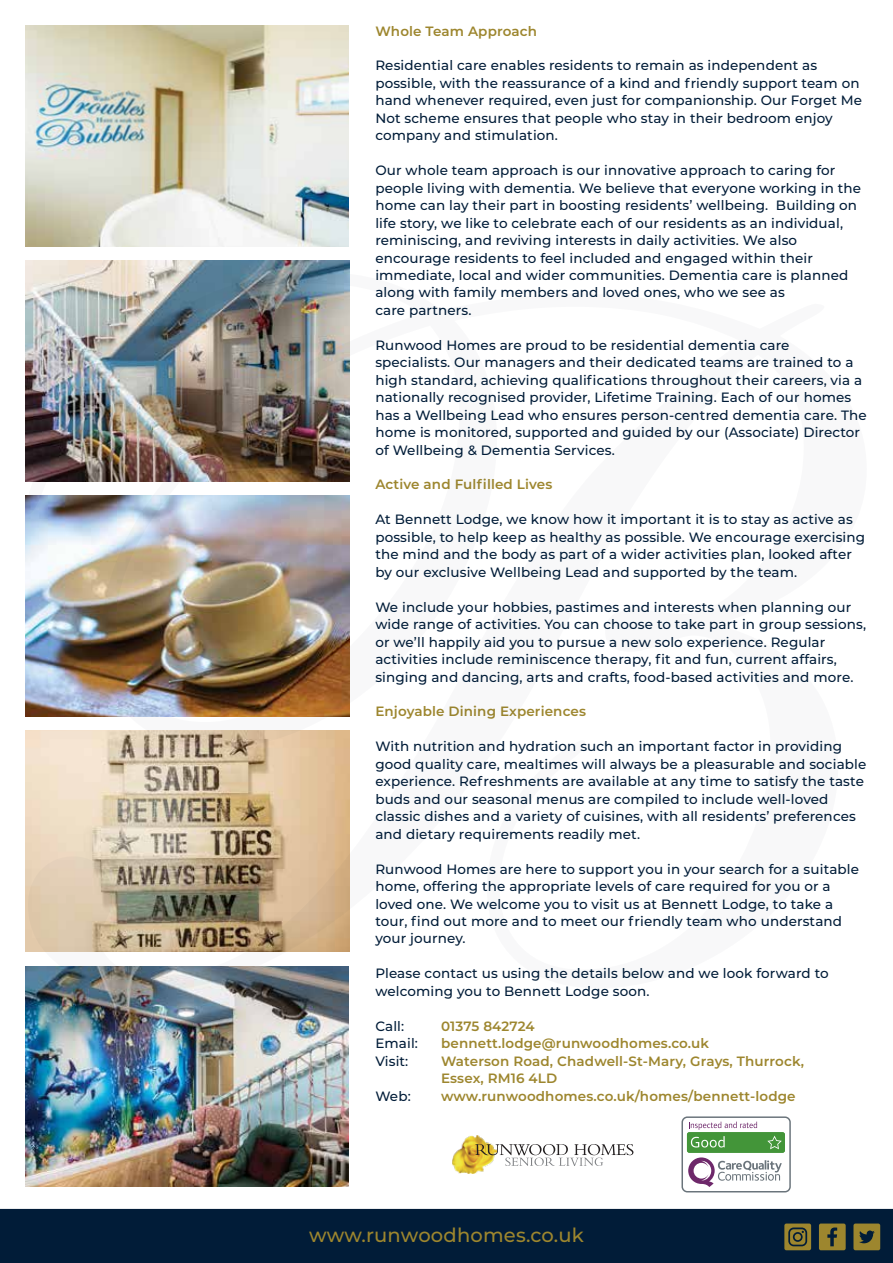
<style>
.page{position:relative;width:893px;height:1263px;background:#fff}
.page>*{position:absolute;margin:0;border:0;box-sizing:border-box;transform-origin:0 0}
.t1{font:500 19.5px "Montserrat";letter-spacing:.01em;color:#9d862e}
.t2{font:500 13.5px/17.4px "Montserrat";letter-spacing:.01em;color:#011c38}
.t3{font:600 13.5px/17.4px "Montserrat";letter-spacing:.01em;color:#9d862e}
</style>
<div class="page">
<div style="left:0;top:1209px;width:893px;height:54px;background:#011c38"></div>
<svg style="left:853px;top:1223px;width:27px;height:27px"></svg>
<svg style="left:819px;top:1223px;width:27px;height:27px"></svg>
<svg style="left:784px;top:1223px;width:27px;height:27px"></svg>
<img style="left:26px;top:26px;width:322px;height:220px">
<img style="left:26px;top:991px;width:322px;height:196px">
<img style="left:26px;top:261px;width:323px;height:11px">
<img style="left:453px;top:1135px;width:39px;height:38px">
<svg style="left:475px;top:1144px;width:158px;height:22px"></svg>
<div style="left:681px;top:1116px;width:110px;height:76px;border:1px solid #6a747b;border-radius:5px"></div>
<svg style="left:689px;top:1121px;width:68px;height:9px"></svg>
<svg style="left:688px;top:1157px;width:94px;height:30px"></svg>
<div style="left:687px;top:1132px;width:98px;height:21px;background:#439539;border-radius:2px"></div>
<svg style="left:767px;top:1135px;width:15px;height:14px"></svg>
<svg style="left:691px;top:1136px;width:34px;height:11px"></svg>
<img style="left:26px;top:272px;width:324px;height:719px">
<p class="t3" style="left:375px;top:21px;width:163px">Whole Team Approach</p>
<p class="t2" style="left:375px;top:56px;width:488px">Residential care enables residents to remain as independent as possible, with the reassurance of a kind and friendly support team on hand whenever required, even just for companionship. Our Forget Me Not scheme ensures that people who stay in their bedroom enjoy company and stimulation.</p>
<p class="t2" style="left:375px;top:161px;width:487px">Our whole team approach is our innovative approach to caring for people living with dementia. We believe that everyone working in the home can lay their part in boosting residents’ wellbeing. Building on life story, we like to celebrate each of our residents as an individual, reminiscing, and reviving interests in daily activities. We also encourage residents to feel included and engaged within their immediate, local and wider communities. Dementia care is planned along with family members and loved ones, who we see as<br>care partners.</p>
<p class="t2" style="left:375px;top:336px;width:493px">Runwood Homes are proud to be residential dementia care specialists. Our managers and their dedicated teams are trained to a high standard, achieving qualifications throughout their careers, via a nationally recognised provider, Lifetime Training. Each of our homes has a Wellbeing Lead who ensures person-centred dementia care. The home is monitored, supported and guided by our (Associate) Director of Wellbeing &amp; Dementia Services.</p>
<p class="t3" style="left:375px;top:475px;width:179px">Active and Fulfilled Lives</p>
<p class="t2" style="left:375px;top:510px;width:491px">At Bennett Lodge, we know how it important it is to stay as active as possible, to help keep as healthy as possible. We encourage exercising the mind and the body as part of a wider activities plan, looked after by our exclusive Wellbeing Lead and supported by the team.</p>
<p class="t2" style="left:375px;top:598px;width:492px">We include your hobbies, pastimes and interests when planning our wide range of activities. You can choose to take part in group sessions, or we’ll happily aid you to pursue a new solo experience. Regular activities include reminiscence therapy, fit and fun, current affairs, singing and dancing, arts and crafts, food-based activities and more.</p>
<p class="t3" style="left:375px;top:702px;width:212px">Enjoyable Dining Experiences</p>
<p class="t2" style="left:375px;top:737px;width:493px">With nutrition and hydration such an important factor in providing good quality care, mealtimes will always be a pleasurable and sociable experience. Refreshments are available at any time to satisfy the taste buds and our seasonal menus are compiled to include well-loved classic dishes and a variety of cuisines, with all residents’ preferences and dietary requirements readily met.</p>
<p class="t2" style="left:375px;top:859px;width:485px">Runwood Homes are here to support you in your search for a suitable home, offering the appropriate levels of care required for you or a loved one. We welcome you to visit us at Bennett Lodge, to take a tour, find out more and to meet our friendly team who understand your journey.</p>
<p class="t2" style="left:375px;top:964px;width:455px">Please contact us using the details below and we look forward to welcoming you to Bennett Lodge soon.</p>
<p class="t2" style="left:375px;top:1017px;width:30px">Call:</p>
<p class="t3" style="left:441px;top:1017px;width:95px">01375 842724</p>
<p class="t2" style="left:375px;top:1034px;width:44px">Email:</p>
<p class="t3" style="left:441px;top:1034px;width:270px">bennett.lodge@runwoodhomes.co.uk</p>
<p class="t2" style="left:375px;top:1051px;width:35px">Visit:</p>
<p class="t3" style="left:441px;top:1051px;width:365px">Waterson Road, Chadwell-St-Mary, Grays, Thurrock,<br>Essex, RM16 4LD</p>
<p class="t2" style="left:375px;top:1086px;width:37px">Web:</p>
<p class="t3" style="left:441px;top:1086px;width:356px">www.runwoodhomes.co.uk/homes/bennett-lodge</p>
<h1 class="t1" style="left:309px;top:1221px;width:276px">www.runwoodhomes.co.uk</h1>
</div>
